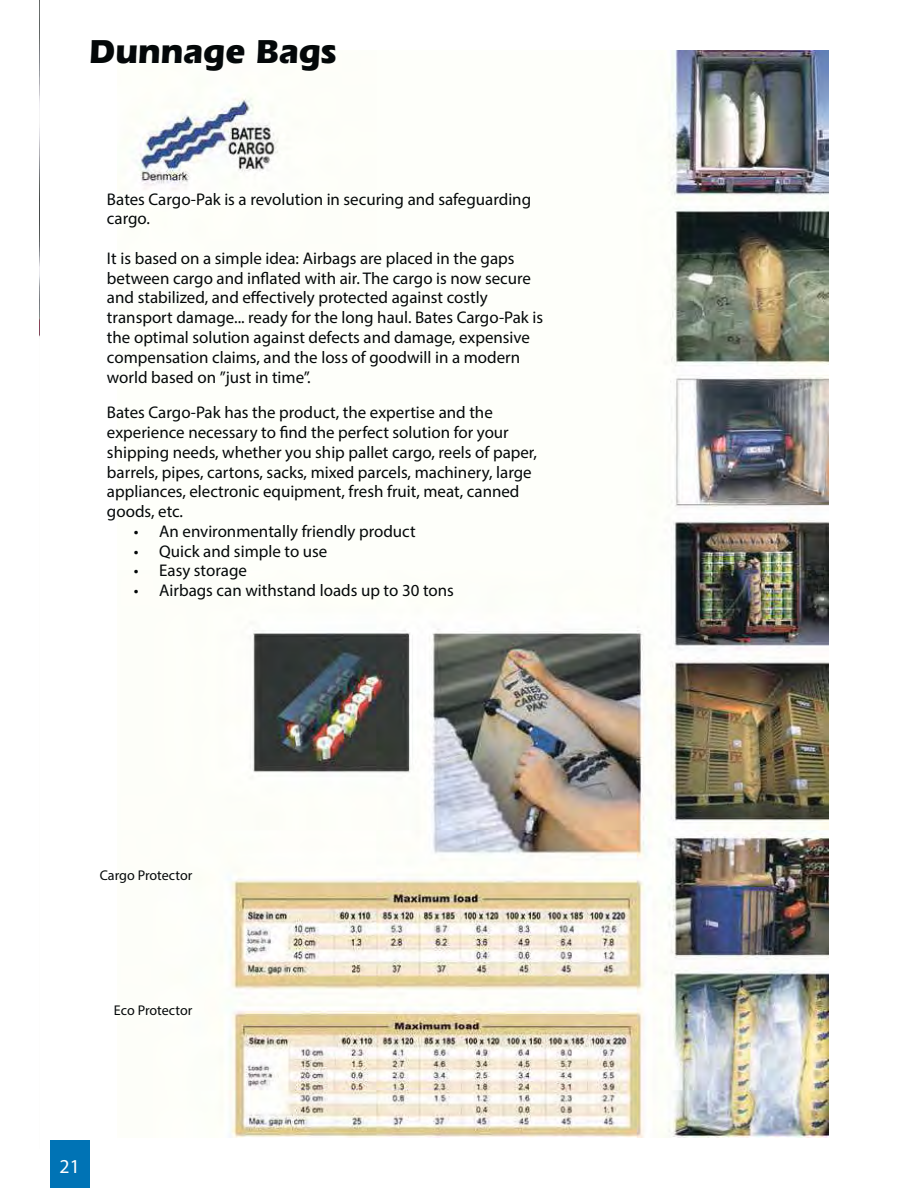
<style>
.page{position:relative;width:918px;height:1188px;background:#fff}
.page>*{position:absolute;margin:0;border:0;box-sizing:border-box;transform-origin:0 0}
.t1{font:700 34.5px "Eras IT Cby BT";color:#040809}
.t2{font:19.8px "Myriad Pro";color:#fff}
.t3{font:16.95px/19.8px "Myriad Pro";color:#040809}
.t4{font:14.1px "Myriad Pro";letter-spacing:-.005em;color:#040809}
</style>
<div class="page">
<img style="left:138px;top:51px;width:690px;height:1086px">
<img style="left:39px;top:0;width:1px;height:339px">
<div style="left:50px;top:1141px;width:40px;height:47px;background:#0073b5"></div>
<h1 class="t1" style="left:90px;top:39px;width:249px">Dunnage Bags</h1>
<p class="t3" style="left:107px;top:190px;width:426px">Bates Cargo-Pak is a revolution in securing and safeguarding cargo.</p>
<p class="t3" style="left:107px;top:249px;width:438px">It is based on a simple idea: Airbags are placed in the gaps between cargo and inflated with air. The cargo is now secure and stabilized, and effectively protected against costly transport damage... ready for the long haul. Bates Cargo-Pak is the optimal solution against defects and damage, expensive compensation claims, and the loss of goodwill in a modern world based on ”just in time”.</p>
<p class="t3" style="left:107px;top:404px;width:432px">Bates Cargo-Pak has the product, the expertise and the experience necessary to find the perfect solution for your shipping needs, whether you ship pallet cargo, reels of paper, barrels, pipes, cartons, sacks, mixed parcels, machinery, large appliances, electronic equipment, fresh fruit, meat, canned goods, etc.</p>
<p class="t3" style="left:134px;top:522px;width:283px">• An environmentally friendly product</p>
<p class="t3" style="left:134px;top:542px;width:195px">• Quick and simple to use</p>
<p class="t3" style="left:134px;top:562px;width:115px">• Easy storage</p>
<p class="t3" style="left:134px;top:581px;width:322px">• Airbags can withstand loads up to 30 tons</p>
<p class="t4" style="left:100px;top:869px;width:94px">Cargo Protector</p>
<p class="t4" style="left:114px;top:1005px;width:80px">Eco Protector</p>
<p class="t2" style="left:60px;top:1157px;width:22px">21</p>
</div>
